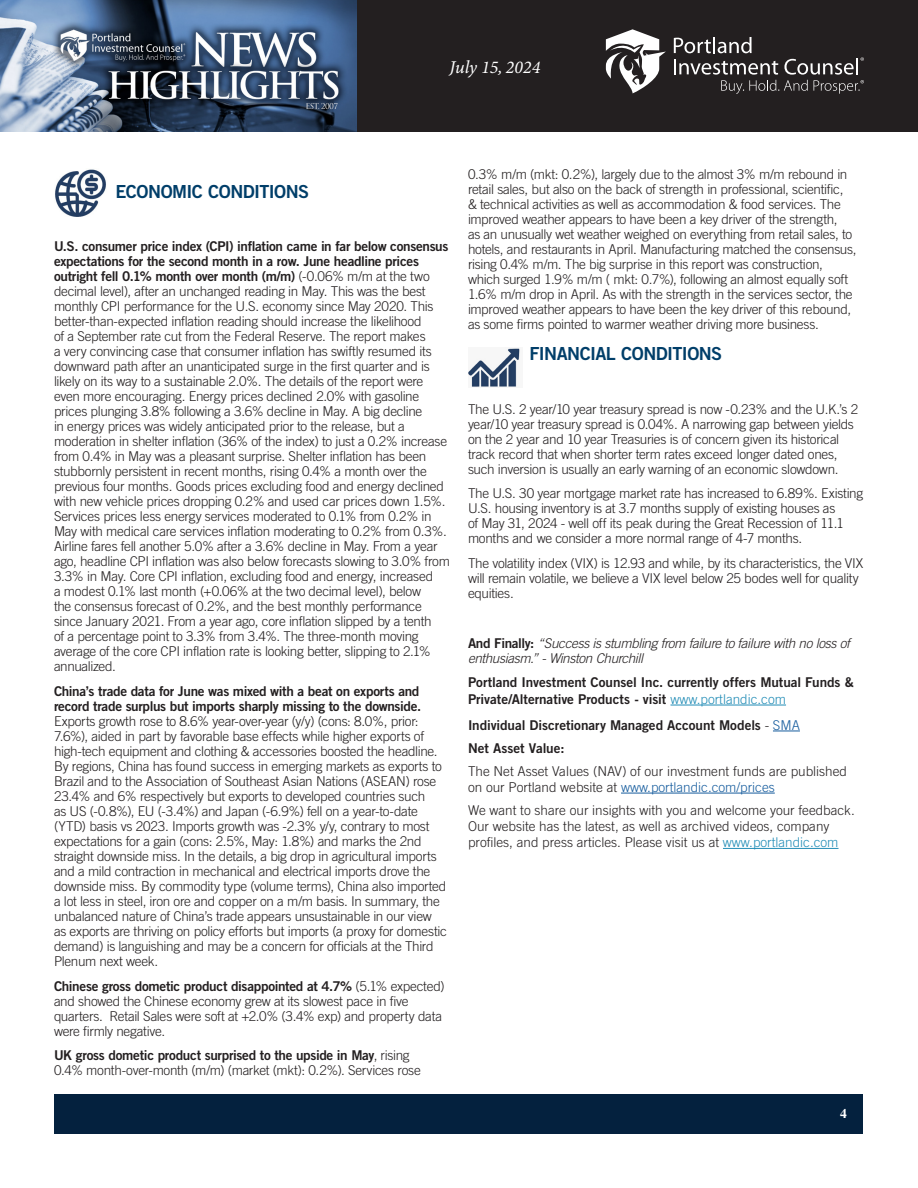
<style>
.page{position:relative;width:918px;height:1188px;background:#fff}
.page>*{position:absolute;margin:0;border:0;box-sizing:border-box;transform-origin:0 0}
.Article_-_Body{font:18px "Trade Gothic Bold Two";letter-spacing:-.03em;color:#003e69}
.t1{font:italic 18px "Minion Variable Concept";color:#fff}
.Article_-_Body-2{font:300 13.5px/15px "Trade Gothic";letter-spacing:-.02em;color:#231f20}
.Article_-_Body-3{font:300 13.5px/16.2px "Trade Gothic";color:#231f20}
.Article_-_Body-4{font:13.5px/16.2px "Trade Gothic Bold Two";letter-spacing:-.005em;color:#231f20}
.Article_-_Body-5{font:italic 300 13.5px/15px "Trade Gothic";letter-spacing:-.03em;color:#231f20}
.t2{font:700 13.5px "Times";color:#fff}
.s1{font-family:"Trade Gothic Bold Two";font-weight:400}
.s2{font-family:"Trade Gothic Bold Two";font-weight:400;font-style:normal}
.s3{font-family:"Trade Gothic";font-weight:300;color:#218cb6}
.s4{font-family:"Trade Gothic";font-weight:300}
.s5{font-family:"Trade Gothic";font-weight:300;color:#175d9e}
.s6{color:#175d9e}
.s7{color:#218cb6}
</style>
<div class="page">
<div style="left:356px;top:0;width:562px;height:132px;background:#231f20"></div>
<img style="left:0;top:0;width:356px;height:132px">
<svg style="left:674px;top:37px;width:190px;height:57px"></svg>
<svg style="left:606px;top:29px;width:60px;height:64px"></svg>
<div style="left:55px;top:1094px;width:808px;height:39px;background:#04213e"></div>
<img style="left:55px;top:169px;width:51px;height:48px">
<hr style="left:671px;top:705px;width:115px;height:1px;background:#218cb6">
<svg style="left:773px;top:731px;width:27px;height:1px"></svg>
<hr style="left:621px;top:793px;width:154px;height:1px;background:#175d9e">
<hr style="left:723px;top:848px;width:116px;height:1px;background:#218cb6">
<img style="left:468px;top:348px;width:52px;height:39px">
<h1 class="t1" style="left:450px;top:55px;width:92px">July 15, 2024</h1>
<p class="Article_-_Body" style="left:115px;top:180px;width:195px">ECONOMIC CONDITIONS</p>
<p class="Article_-_Body-2" style="left:54px;top:239px;width:397px"><span class="s1">U.S. consumer price index (CPI) inflation came in far below consensus expectations for the second month in a row. June headline prices outright fell 0.1% month over month (m/m)</span> (-0.06% m/m at the two decimal level), after an unchanged reading in May. This was the best monthly CPI performance for the U.S. economy since May 2020. This better-than-expected inflation reading should increase the likelihood<br>of a September rate cut from the Federal Reserve. The report makes<br>a very convincing case that consumer inflation has swiftly resumed its downward path after an unanticipated surge in the first quarter and is likely on its way to a sustainable 2.0%. The details of the report were even more encouraging. Energy prices declined 2.0% with gasoline prices plunging 3.8% following a 3.6% decline in May. A big decline<br>in energy prices was widely anticipated prior to the release, but a moderation in shelter inflation (36% of the index) to just a 0.2% increase from 0.4% in May was a pleasant surprise. Shelter inflation has been stubbornly persistent in recent months, rising 0.4% a month over the previous four months. Goods prices excluding food and energy declined with new vehicle prices dropping 0.2% and used car prices down 1.5%.<br>Services prices less energy services moderated to 0.1% from 0.2% in May with medical care services inflation moderating to 0.2% from 0.3%.<br>Airline fares fell another 5.0% after a 3.6% decline in May. From a year ago, headline CPI inflation was also below forecasts slowing to 3.0% from 3.3% in May. Core CPI inflation, excluding food and energy, increased<br>a modest 0.1% last month (+0.06% at the two decimal level), below<br>the consensus forecast of 0.2%, and the best monthly performance since January 2021. From a year ago, core inflation slipped by a tenth<br>of a percentage point to 3.3% from 3.4%. The three-month moving average of the core CPI inflation rate is looking better, slipping to 2.1% annualized.</p>
<p class="Article_-_Body-2" style="left:54px;top:683px;width:394px"><span class="s1">China’s trade data for June was mixed with a beat on exports and record trade surplus but imports sharply missing to the downside.<br></span>Exports growth rose to 8.6% year-over-year (y/y) (cons: 8.0%, prior:<br>7.6%), aided in part by favorable base effects while higher exports of high-tech equipment and clothing &amp; accessories boosted the headline.<br>By regions, China has found success in emerging markets as exports to Brazil and to the Association of Southeast Asian Nations (ASEAN) rose 23.4% and 6% respectively but exports to developed countries such<br>as US (-0.8%), EU (-3.4%) and Japan (-6.9%) fell on a year-to-date (YTD) basis vs 2023. Imports growth was -2.3% y/y, contrary to most expectations for a gain (cons: 2.5%, May: 1.8%) and marks the 2nd straight downside miss. In the details, a big drop in agricultural imports and a mild contraction in mechanical and electrical imports drove the downside miss. By commodity type (volume terms), China also imported a lot less in steel, iron ore and copper on a m/m basis. In summary, the unbalanced nature of China’s trade appears unsustainable in our view as exports are thriving on policy efforts but imports (a proxy for domestic demand) is languishing and may be a concern for officials at the Third Plenum next week.</p>
<p class="Article_-_Body-2" style="left:54px;top:978px;width:392px"><span class="s1">Chinese gross dometic product disappointed at 4.7%</span> (5.1% expected) and showed the Chinese economy grew at its slowest pace in five quarters. Retail Sales were soft at +2.0% (3.4% exp) and property data were firmly negative.</p>
<p class="Article_-_Body-2" style="left:54px;top:1048px;width:368px"><span class="s1">UK gross dometic product surprised to the upside in May</span>, rising<br>0.4% month-over-month (m/m) (market (mkt): 0.2%). Services rose</p>
<p class="Article_-_Body-2" style="left:468px;top:167px;width:390px">0.3% m/m (mkt: 0.2%), largely due to the almost 3% m/m rebound in retail sales, but also on the back of strength in professional, scientific,<br>&amp; technical activities as well as accommodation &amp; food services. The improved weather appears to have been a key driver of the strength,<br>as an unusually wet weather weighed on everything from retail sales, to hotels, and restaurants in April. Manufacturing matched the consensus, rising 0.4% m/m. The big surprise in this report was construction, which surged 1.9% m/m ( mkt: 0.7%), following an almost equally soft 1.6% m/m drop in April. As with the strength in the services sector, the improved weather appears to have been the key driver of this rebound, as some firms pointed to warmer weather driving more business.</p>
<p class="Article_-_Body" style="left:530px;top:343px;width:194px">FINANCIAL CONDITIONS</p>
<p class="Article_-_Body-2" style="left:468px;top:401px;width:392px">The U.S. 2 year/10 year treasury spread is now -0.23% and the U.K.’s 2 year/10 year treasury spread is 0.04%. A narrowing gap between yields on the 2 year and 10 year Treasuries is of concern given its historical track record that when shorter term rates exceed longer dated ones, such inversion is usually an early warning of an economic slowdown.</p>
<p class="Article_-_Body-2" style="left:468px;top:486px;width:397px">The U.S. 30 year mortgage market rate has increased to 6.89%. Existing U.S. housing inventory is at 3.7 months supply of existing houses as<br>of May 31, 2024 - well off its peak during the Great Recession of 11.1 months and we consider a more normal range of 4-7 months.</p>
<p class="Article_-_Body-2" style="left:468px;top:556px;width:397px">The volatility index (VIX) is 12.93 and while, by its characteristics, the VIX will remain volatile, we believe a VIX level below 25 bodes well for quality equities.</p>
<p class="Article_-_Body-5" style="left:468px;top:635px;width:384px"><span class="s2">And Finally:</span> “Success is stumbling from failure to failure with no loss of enthusiasm.” - Winston Churchill</p>
<p class="Article_-_Body-4" style="left:468px;top:674px;width:387px">Portland Investment Counsel Inc. currently offers Mutual Funds &amp;<br>Private/Alternative Products - visit <span class="s3">www.portlandic.com</span></p>
<p class="Article_-_Body-4" style="left:468px;top:716px;width:333px">Individual Discretionary Managed Account Models <span class="s4">-</span> <span class="s5">SMA</span></p>
<p class="Article_-_Body-4" style="left:468px;top:739px;width:98px">Net Asset Value:</p>
<p class="Article_-_Body-3" style="left:468px;top:762px;width:381px">The Net Asset Values (NAV) of our investment funds are published on our Portland website at <span class="s6">www.portlandic.com/prices</span></p>
<p class="Article_-_Body-3" style="left:468px;top:802px;width:388px">We want to share our insights with you and welcome your feedback.<br>Our website has the latest, as well as archived videos, company profiles, and press articles. Please visit us at <span class="s7">www.portlandic.com</span></p>
<p class="t2" style="left:840px;top:1100px;width:8px">4</p>
</div>
